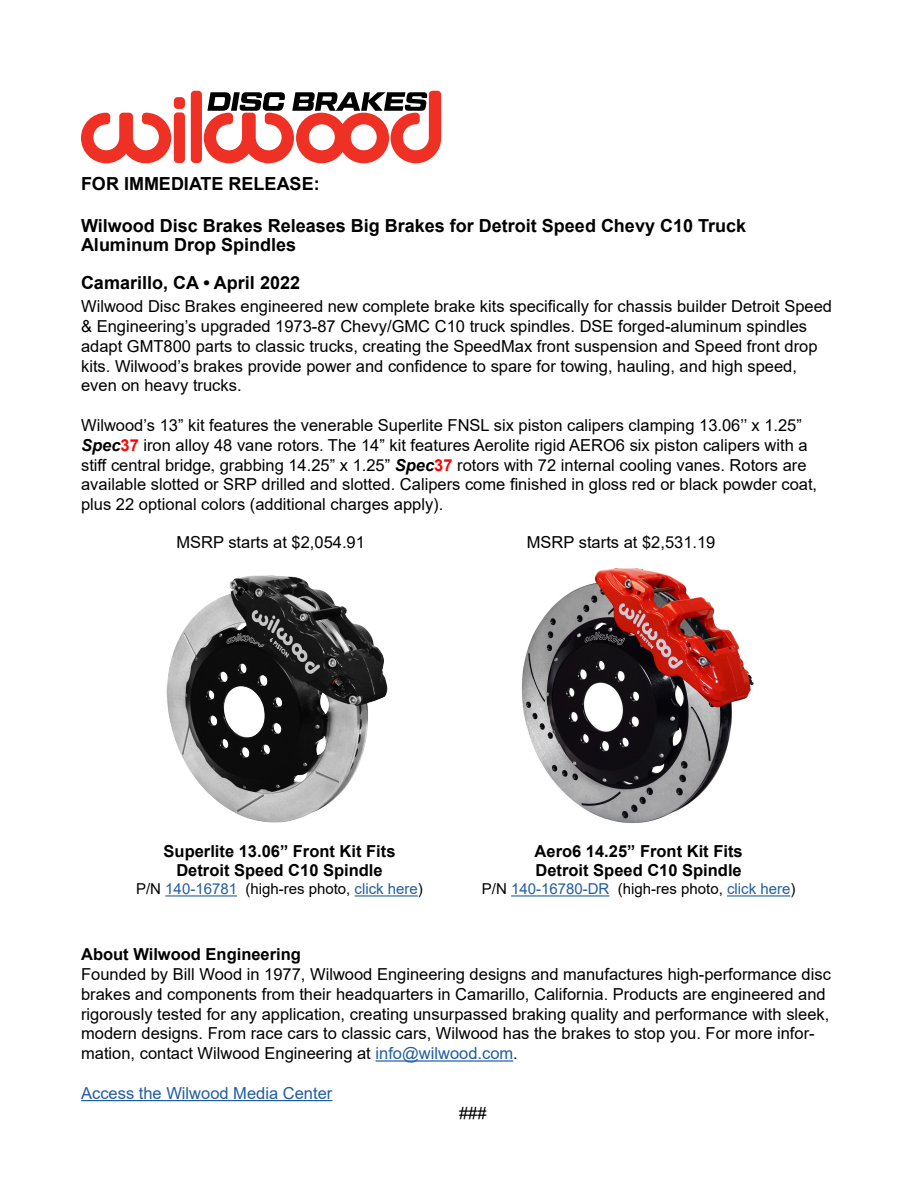
<style>
.page{position:relative;width:918px;height:1188px;background:#fff}
.page>*{position:absolute;margin:0;border:0;box-sizing:border-box;transform-origin:0 0}
.t1{font:700 18px/19.8px "Arial";color:#000}
.t2{font:16.5px/19.8px "Arial";color:#000}
.t3{font:700 16.5px "Arial";color:#000}
.t4{font:16.5px "Arial";color:#215e9e}
.t5{font:15px "Arial";color:#215e9e}
.t6{font:15px "Arial";color:#000}
.s1{font-weight:700;font-style:italic}
.s2{font-weight:700;color:#f00}
.s3{font-family:"Times New Roman"}
.s4{color:#215e9e}
.s5{color:#000}
</style>
<div class="page">
<div style="left:174px;top:97px;width:11px;height:12px;background:#ee3124;border-radius:4px"></div>
<div style="left:174px;top:112px;width:11px;height:51px;background:#ee3124;border-radius:4px"></div>
<div style="left:191px;top:91px;width:11px;height:72px;background:#ee3124;border-radius:4px"></div>
<svg style="left:81px;top:113px;width:90px;height:50px"></svg>
<svg style="left:204px;top:91px;width:237px;height:72px"></svg>
<hr style="left:165px;top:895px;width:72px;height:2px;background:#215e9e">
<hr style="left:355px;top:895px;width:63px;height:2px;background:#215e9e">
<hr style="left:511px;top:895px;width:98px;height:2px;background:#215e9e">
<hr style="left:727px;top:895px;width:63px;height:2px;background:#215e9e">
<hr style="left:376px;top:1060px;width:137px;height:2px;background:#215e9e">
<hr style="left:81px;top:1100px;width:251px;height:1px;background:#215e9e">
<img style="left:521px;top:568px;width:233px;height:255px">
<img style="left:166px;top:575px;width:222px;height:248px">
<p class="t1" style="left:81px;top:174px;width:240px">FOR IMMEDIATE RELEASE:</p>
<p class="t1" style="left:81px;top:216px;width:667px">Wilwood Disc Brakes Releases Big Brakes for Detroit Speed Chevy C10 Truck<br>Aluminum Drop Spindles</p>
<p class="t1" style="left:81px;top:273px;width:221px">Camarillo, CA • April 2022</p>
<p class="t2" style="left:81px;top:296px;width:752px">Wilwood Disc Brakes engineered new complete brake kits specifically for chassis builder Detroit Speed &amp; Engineering’s upgraded 1973-87 Chevy/GMC C10 truck spindles. DSE forged-aluminum spindles adapt GMT800 parts to classic trucks, creating the SpeedMax front suspension and Speed front drop kits. Wilwood’s brakes provide power and confidence to spare for towing, hauling, and high speed, even on heavy trucks.</p>
<p class="t2" style="left:81px;top:415px;width:738px">Wilwood’s 13” kit features the venerable Superlite FNSL six piston calipers clamping 13.06’’ x 1.25” <span class="s1">Spec</span><span class="s2">37</span> iron alloy 48 vane rotors<span class="s3">.</span> The 14” kit features Aerolite rigid AERO6 six piston calipers with a stiff central bridge<span class="s3">,</span> grabbing 14.25” x 1.25” <span class="s1">Spec</span><span class="s2">37</span> rotors with 72 internal cooling vanes. Rotors are available slotted or SRP drilled and slotted. Calipers come finished in gloss red or black powder coat, plus 22 optional colors (additional charges apply).</p>
<p class="t2" style="left:176px;top:532px;width:190px">MSRP starts at $2,054.91</p>
<p class="t2" style="left:527px;top:532px;width:190px">MSRP starts at $2,531.19</p>
<p class="t3" style="left:164px;top:839px;width:233px">Superlite 13.06” Front Kit Fits</p>
<p class="t3" style="left:176px;top:859px;width:208px">Detroit Speed C10 Spindle</p>
<p class="t6" style="left:136px;top:879px;width:288px">P/N <span class="s4">140-16781</span> (high-res photo, <span class="s4">click here</span>)</p>
<p class="t3" style="left:535px;top:839px;width:210px">Aero6 14.25” Front Kit Fits</p>
<p class="t3" style="left:536px;top:859px;width:208px">Detroit Speed C10 Spindle</p>
<p class="t5" style="left:482px;top:879px;width:315px"><span class="s5">P/N</span> 140-16780-DR <span class="s5">(high-res photo,</span> click here<span class="s5">)</span></p>
<p class="t3" style="left:81px;top:943px;width:221px">About Wilwood Engineering</p>
<p class="t2" style="left:81px;top:964px;width:751px">Founded by Bill Wood in 1977, Wilwood Engineering designs and manufactures high-performance disc brakes and components from their headquarters in Camarillo, California. Products are engineered and rigorously tested for any application, creating unsurpassed braking quality and performance with sleek, modern designs. From race cars to classic cars, Wilwood has the brakes to stop you. For more infor&shy;mation, contact Wilwood Engineering at <span class="s4">info@wilwood.com</span>.</p>
<p class="t4" style="left:81px;top:1082px;width:253px">Access the Wilwood Media Center</p>
<p class="t2" style="left:459px;top:1103px;width:29px">###</p>
</div>
